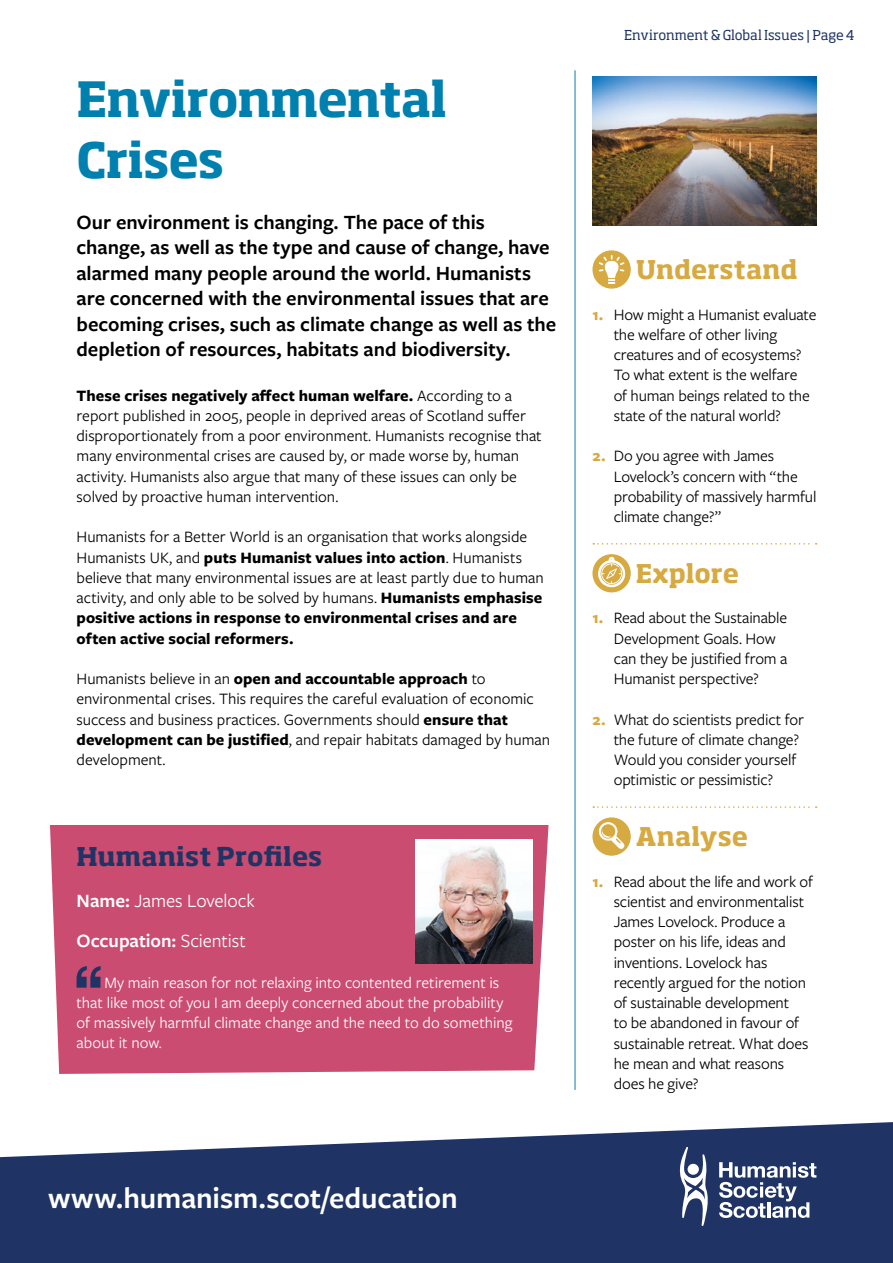
<style>
.page{position:relative;width:893px;height:1263px;background:#fff}
.page>*{position:absolute;margin:0;border:0;box-sizing:border-box;transform-origin:0 0}
.t1{font:700 48px/60.8px "Soho Std";letter-spacing:-.025em;color:#0080af}
.t2{font:600 30.75px "Freight Sans Pro";letter-spacing:-.005em;color:#fff}
.t3{font:700 25.5px "Soho Std";color:#d7a941}
.t4{font:700 25.5px "Soho Std";color:#1f3464}
.t5{font:600 21px/25.5px "Freight Sans Pro";color:#000}
.t6{font:19.5px/40.5px "Freight Sans Pro";letter-spacing:-.005em;color:#fff}
.t7{font:16.5px/20.2px "Freight Sans Pro";letter-spacing:-.005em;color:#000}
.t8{font:16.5px/20.2px "Freight Sans Pro";color:#fff}
.t9{font:13.5px "Soho Std";letter-spacing:-.005em;color:#1f3464}
.s1{font-weight:700}
.s2{font-weight:600}
.s3{font-weight:700;color:#d7a941}
</style>
<div class="page">
<div style="left:50px;top:825px;width:499px;height:249px;background:#ca4c70"></div>
<svg style="left:0;top:1122px;width:893px;height:141px;background:#3c4f78"></svg>
<svg style="left:719px;top:1162px;width:97px;height:56px"></svg>
<svg style="left:676px;top:1147px;width:35px;height:79px"></svg>
<svg style="left:77px;top:966px;width:24px;height:22px"></svg>
<svg style="left:593px;top:543px;width:224px;height:2px"></svg>
<svg style="left:593px;top:806px;width:224px;height:2px"></svg>
<svg style="left:592px;top:250px;width:39px;height:39px"></svg>
<svg style="left:599px;top:255px;width:25px;height:29px"></svg>
<div style="left:592px;top:554px;width:39px;height:38px;background:#d7a941;border-radius:50%"></div>
<svg style="left:598px;top:556px;width:28px;height:32px"></svg>
<svg style="left:592px;top:817px;width:39px;height:39px"></svg>
<svg style="left:597px;top:822px;width:27px;height:27px"></svg>
<hr style="left:575px;top:71px;width:1px;height:1018px;background:#0080af">
<img style="left:415px;top:840px;width:117px;height:124px">
<img style="left:592px;top:77px;width:224px;height:149px">
<h1 class="t1" style="left:77px;top:67px;width:372px">Environmental<br>Crises</h1>
<p class="t5" style="left:77px;top:208px;width:481px">Our environment is changing. The pace of this change, as well as the type and cause of change, have alarmed many people around the world. Humanists are concerned with the environmental issues that are becoming crises, such as climate change as well as the depletion of resources, habitats and biodiversity.</p>
<p class="t7" style="left:77px;top:384px;width:467px"><span class="s1">These crises negatively affect human welfare.</span> According to a report published in 2005, people in deprived areas of Scotland suffer disproportionately from a poor environment. Humanists recognise that many environmental crises are caused by, or made worse by, human activity. Humanists also argue that many of these issues can only be solved by proactive human intervention.</p>
<p class="t7" style="left:77px;top:526px;width:469px">Humanists for a Better World is an organisation that works alongside Humanists UK, and <span class="s1">puts Humanist values into action</span>. Humanists believe that many environmental issues are at least partly due to human activity, and only able to be solved by humans. <span class="s1">Humanists emphasise positive actions in response to environmental crises and are often active social reformers.</span></p>
<p class="t7" style="left:77px;top:668px;width:475px">Humanists believe in an <span class="s1">open and accountable approach</span> to environmental crises. This requires the careful evaluation of economic success and business practices. Governments should <span class="s1">ensure that development can be justified</span>, and repair habitats damaged by human development.</p>
<h3 class="t4" style="left:77px;top:840px;width:247px">Humanist Profiles</h3>
<p class="t6" style="left:77px;top:879px;width:180px"><span class="s2">Name:</span> James Lovelock<br><span class="s2">Occupation:</span> Scientist</p>
<p class="t8" style="left:77px;top:971px;width:437px;text-indent:28px">My main reason for not relaxing into contented retirement is that like most of you I am deeply concerned about the probability of massively harmful climate change and the need to do something about it now.</p>
<h2 class="t2" style="left:48px;top:1177px;width:411px">www.humanism.scot/education</h2>
<p class="t9" style="left:624px;top:27px;width:232px">Environment &amp; Global Issues | Page 4</p>
<h3 class="t3" style="left:636px;top:253px;width:163px">Understand</h3>
<p class="t7" style="left:614px;top:303px;width:204px;text-indent:-21px"><span class="s3">1.</span> How might a Humanist evaluate the welfare of other living creatures and of ecosystems?<br>To what extent is the welfare<br>of human beings related to the state of the natural world?</p>
<p class="t7" style="left:614px;top:445px;width:204px;text-indent:-21px"><span class="s3">2.</span> Do you agree with James<br>Lovelock’s concern with “the probability of massively harmful climate change?”</p>
<h3 class="t3" style="left:636px;top:557px;width:105px">Explore</h3>
<p class="t7" style="left:614px;top:607px;width:175px;text-indent:-21px"><span class="s3">1.</span> Read about the Sustainable<br>Development Goals. How can they be justified from a<br>Humanist perspective?</p>
<p class="t7" style="left:614px;top:708px;width:192px;text-indent:-21px"><span class="s3">2.</span> What do scientists predict for the future of climate change?<br>Would you consider yourself optimistic or pessimistic?</p>
<h3 class="t3" style="left:636px;top:820px;width:114px">Analyse</h3>
<p class="t7" style="left:614px;top:870px;width:201px;text-indent:-21px"><span class="s3">1.</span> Read about the life and work of scientist and environmentalist<br>James Lovelock. Produce a poster on his life, ideas and inventions. Lovelock has recently argued for the notion of sustainable development<br>to be abandoned in favour of sustainable retreat. What does he mean and what reasons does he give?</p>
</div>
